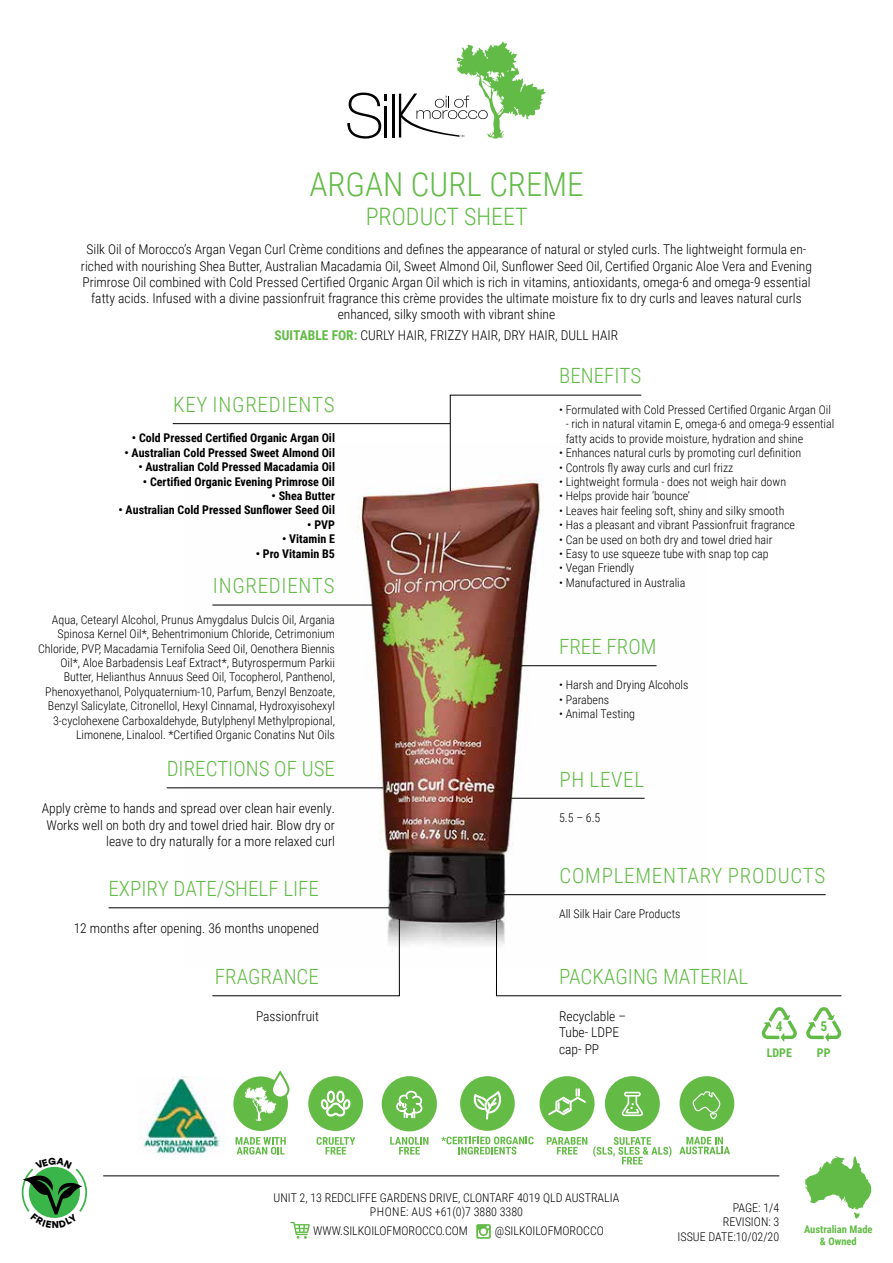
<style>
.page{position:relative;width:893px;height:1263px;background:#fff}
.page>*{position:absolute;margin:0;border:0;box-sizing:border-box;transform-origin:0 0}
.t1{font:300 33px "Roboto Condensed";color:#62bb46}
.t2{font:300 24px "Roboto Condensed";color:#62bb46}
.t3{font:300 21px "Roboto Condensed";color:#62bb46}
.t4{font:300 21px "Roboto Condensed";letter-spacing:.035em;color:#62bb46}
.t5{font:300 13.5px/16.2px "Roboto Condensed";color:#000;text-align:center}
.t6{font:700 13.5px "Roboto Condensed";color:#62bb46}
.t7{font:300 12px/14.4px "Roboto Condensed";color:#000;text-align:right}
.t8{font:700 12px "Roboto Condensed";color:#000}
.t9{font:700 12px "Roboto Condensed";color:#62bb46}
.t10{font:700 10.5px/12.6px "Roboto Condensed";color:#62bb46;text-align:center}
.s1{font-weight:700;color:#62bb46}
</style>
<div class="page">
<img style="left:185px;top:442px;width:523px;height:503px">
<hr style="left:392px;top:94px;width:3px;height:44px;background:#000">
<svg style="left:347px;top:93px;width:40px;height:46px"></svg>
<svg style="left:399px;top:42px;width:147px;height:97px"></svg>
<svg style="left:476px;top:1224px;width:15px;height:15px"></svg>
<svg style="left:290px;top:1222px;width:20px;height:17px"></svg>
<hr style="left:521px;top:665px;width:135px;height:1px;background:#000">
<hr style="left:504px;top:894px;width:322px;height:1px;background:#000">
<hr style="left:511px;top:798px;width:134px;height:1px;background:#000">
<hr style="left:109px;top:907px;width:280px;height:1px;background:#000">
<hr style="left:167px;top:787px;width:216px;height:1px;background:#000">
<svg style="left:450px;top:395px;width:192px;height:96px"></svg>
<hr style="left:173px;top:423px;width:277px;height:1px;background:#000">
<hr style="left:212px;top:605px;width:161px;height:1px;background:#000">
<svg style="left:496px;top:919px;width:346px;height:77px"></svg>
<svg style="left:212px;top:918px;width:188px;height:78px"></svg>
<svg style="left:806px;top:1007px;width:35px;height:35px"></svg>
<svg style="left:762px;top:1007px;width:35px;height:35px"></svg>
<hr style="left:103px;top:1175px;width:676px;height:1px;background:#000">
<svg style="left:805px;top:1156px;width:66px;height:63px"></svg>
<div style="left:679px;top:1076px;width:55px;height:55px;background:#63bb46;border-radius:50%"></div>
<svg style="left:692px;top:1091px;width:29px;height:28px"></svg>
<svg style="left:679px;top:1137px;width:51px;height:17px"></svg>
<svg style="left:236px;top:1137px;width:50px;height:17px"></svg>
<div style="left:233px;top:1076px;width:55px;height:55px;background:#63bb46;border-radius:50%"></div>
<svg style="left:271px;top:1070px;width:18px;height:28px"></svg>
<svg style="left:245px;top:1074px;width:42px;height:47px"></svg>
<svg style="left:317px;top:1137px;width:38px;height:17px"></svg>
<div style="left:308px;top:1076px;width:55px;height:55px;background:#64bc46;border-radius:50%"></div>
<svg style="left:321px;top:1091px;width:30px;height:25px"></svg>
<svg style="left:390px;top:1137px;width:38px;height:17px"></svg>
<div style="left:382px;top:1076px;width:55px;height:55px;background:#64bc46;border-radius:50%"></div>
<svg style="left:396px;top:1090px;width:27px;height:28px"></svg>
<div style="left:460px;top:1076px;width:55px;height:55px;background:#64bc46;border-radius:50%"></div>
<svg style="left:474px;top:1091px;width:28px;height:29px"></svg>
<svg style="left:441px;top:1136px;width:93px;height:18px"></svg>
<svg style="left:547px;top:1137px;width:40px;height:17px"></svg>
<div style="left:540px;top:1076px;width:55px;height:55px;background:#64bc46;border-radius:50%"></div>
<svg style="left:548px;top:1088px;width:38px;height:27px"></svg>
<div style="left:605px;top:1076px;width:55px;height:55px;background:#63bb46;border-radius:50%"></div>
<svg style="left:622px;top:1092px;width:21px;height:24px"></svg>
<svg style="left:593px;top:1137px;width:78px;height:27px"></svg>
<img style="left:140px;top:1076px;width:84px;height:78px">
<svg style="left:21px;top:1166px;width:67px;height:52px"></svg>
<h1 class="t1" style="left:309px;top:161px;width:276px">ARGAN CURL CREME</h1>
<h2 class="t2" style="left:366px;top:199px;width:164px">PRODUCT SHEET</h2>
<p class="t5" style="left:81px;top:241px;width:732px">Silk Oil of Morocco’s Argan Vegan Curl Crème conditions and defines the appearance of natural or styled curls. The lightweight formula en&shy;riched with nourishing Shea Butter, Australian Macadamia Oil, Sweet Almond Oil, Sunflower Seed Oil, Certified Organic Aloe Vera and Evening Primrose Oil combined with Cold Pressed Certified Organic Argan Oil which is rich in vitamins, antioxidants, omega-6 and omega-9 essential fatty acids. Infused with a divine passionfruit fragrance this crème provides the ultimate moisture fix to dry curls and leaves natural curls enhanced, silky smooth with vibrant shine</p>
<p class="t5" style="left:275px;top:326px;width:345px"><span class="s1">SUITABLE FOR:</span> CURLY HAIR, FRIZZY HAIR, DRY HAIR, DULL HAIR</p>
<h3 class="t4" style="left:173px;top:390px;width:163px">KEY INGREDIENTS</h3>
<p class="t8" style="left:132px;top:430px;width:205px">• Cold Pressed Certified Organic Argan Oil</p>
<p class="t8" style="left:124px;top:444px;width:212px">• Australian Cold Pressed Sweet Almond Oil</p>
<p class="t8" style="left:138px;top:459px;width:198px">• Australian Cold Pressed Macadamia Oil</p>
<p class="t8" style="left:143px;top:473px;width:194px">• Certified Organic Evening Primrose Oil</p>
<p class="t8" style="left:272px;top:487px;width:65px">• Shea Butter</p>
<p class="t8" style="left:119px;top:502px;width:218px">• Australian Cold Pressed Sunflower Seed Oil</p>
<p class="t8" style="left:307px;top:516px;width:29px">• PVP</p>
<p class="t8" style="left:282px;top:531px;width:54px">• Vitamin E</p>
<p class="t8" style="left:256px;top:545px;width:81px">• Pro Vitamin B5</p>
<h3 class="t4" style="left:213px;top:571px;width:123px">INGREDIENTS</h3>
<p class="t7" style="left:38px;top:612px;width:298px">Aqua, Cetearyl Alcohol, Prunus Amygdalus Dulcis Oil, Argania Spinosa Kernel Oil*, Behentrimonium Chloride, Cetrimonium Chloride, PVP, Macadamia Ternifolia Seed Oil, Oenothera Biennis Oil*, Aloe Barbadensis Leaf Extract*, Butyrospermum Parkii Butter, Helianthus Annuus Seed Oil, Tocopherol, Panthenol, Phenoxyethanol, Polyquaternium-10, Parfum, Benzyl Benzoate, Benzyl Salicylate, Citronellol, Hexyl Cinnamal, Hydroxyisohexyl 3-cyclohexene Carboxaldehyde, Butylphenyl Methylpropional, Limonene, Linalool. *Certified Organic Conatins Nut Oils</p>
<h3 class="t3" style="left:167px;top:754px;width:170px">DIRECTIONS OF USE</h3>
<p class="t5" style="left:42px;top:800px;width:295px;text-align:right">Apply crème to hands and spread over clean hair evenly.<br>Works well on both dry and towel dried hair. Blow dry or leave to dry naturally for a more relaxed curl</p>
<h3 class="t3" style="left:109px;top:874px;width:212px">EXPIRY DATE/SHELF LIFE</h3>
<p class="t5" style="left:74px;top:920px;width:247px">12 months after opening. 36 months unopened</p>
<h3 class="t3" style="left:215px;top:962px;width:106px">FRAGRANCE</h3>
<p class="t5" style="left:256px;top:1008px;width:64px">Passionfruit</p>
<h3 class="t3" style="left:559px;top:361px;width:84px">BENEFITS</h3>
<p class="t7" style="left:559px;top:402px;width:273px">• Formulated with Cold Pressed Certified Organic Argan Oil</p>
<p class="t7" style="left:566px;top:416px;width:270px;text-align:left">- rich in natural vitamin E, omega-6 and omega-9 essential fatty acids to provide moisture, hydration and shine</p>
<p class="t7" style="left:559px;top:445px;width:244px">• Enhances natural curls by promoting curl definition</p>
<p class="t7" style="left:559px;top:460px;width:176px">• Controls fly away curls and curl frizz</p>
<p class="t7" style="left:559px;top:474px;width:228px">• Lightweight formula - does not weigh hair down</p>
<p class="t7" style="left:559px;top:488px;width:132px">• Helps provide hair ‘bounce’</p>
<p class="t7" style="left:559px;top:503px;width:227px">• Leaves hair feeling soft, shiny and silky smooth</p>
<p class="t7" style="left:559px;top:517px;width:237px">• Has a pleasant and vibrant Passionfruit fragrance</p>
<p class="t7" style="left:559px;top:532px;width:215px">• Can be used on both dry and towel dried hair</p>
<p class="t7" style="left:559px;top:546px;width:211px">• Easy to use squeeze tube with snap top cap</p>
<p class="t7" style="left:559px;top:560px;width:77px">• Vegan Friendly</p>
<p class="t7" style="left:559px;top:575px;width:128px">• Manufactured in Australia</p>
<h3 class="t3" style="left:559px;top:632px;width:99px">FREE FROM</h3>
<p class="t7" style="left:559px;top:677px;width:131px">• Harsh and Drying Alcohols</p>
<p class="t7" style="left:559px;top:692px;width:52px">• Parabens</p>
<p class="t7" style="left:559px;top:706px;width:77px">• Animal Testing</p>
<h3 class="t3" style="left:559px;top:764px;width:86px">PH LEVEL</h3>
<p class="t7" style="left:559px;top:810px;width:43px">5.5 – 6.5</p>
<h3 class="t4" style="left:559px;top:861px;width:267px">COMPLEMENTARY PRODUCTS</h3>
<p class="t7" style="left:559px;top:906px;width:123px">All Silk Hair Care Products</p>
<h3 class="t3" style="left:559px;top:962px;width:191px">PACKAGING MATERIAL</h3>
<p class="t5" style="left:559px;top:1008px;width:68px;text-align:left">Recyclable –<br>Tube- LDPE cap- PP</p>
<p class="t6" style="left:776px;top:1017px;width:8px">4</p>
<p class="t9" style="left:767px;top:1044px;width:27px">LDPE</p>
<p class="t6" style="left:820px;top:1017px;width:8px">5</p>
<p class="t9" style="left:817px;top:1044px;width:15px">PP</p>
<p class="t7" style="left:274px;top:1190px;width:347px;text-align:center">UNIT 2, 13 REDCLIFFE GARDENS DRIVE, CLONTARF 4019 QLD AUSTRALIA<br>PHONE: AUS +61(0)7 3880 3380</p>
<p class="t7" style="left:313px;top:1223px;width:156px">WWW.SILKOILOFMOROCCO.COM</p>
<p class="t7" style="left:495px;top:1223px;width:110px">@SILKOILOFMOROCCO</p>
<p class="t7" style="left:678px;top:1200px;width:103px">PAGE: 1/4<br>REVISION: 3<br>ISSUE DATE:10/02/20</p>
<p class="t10" style="left:804px;top:1222px;width:70px">Australian Made &amp; Owned</p>
</div>
